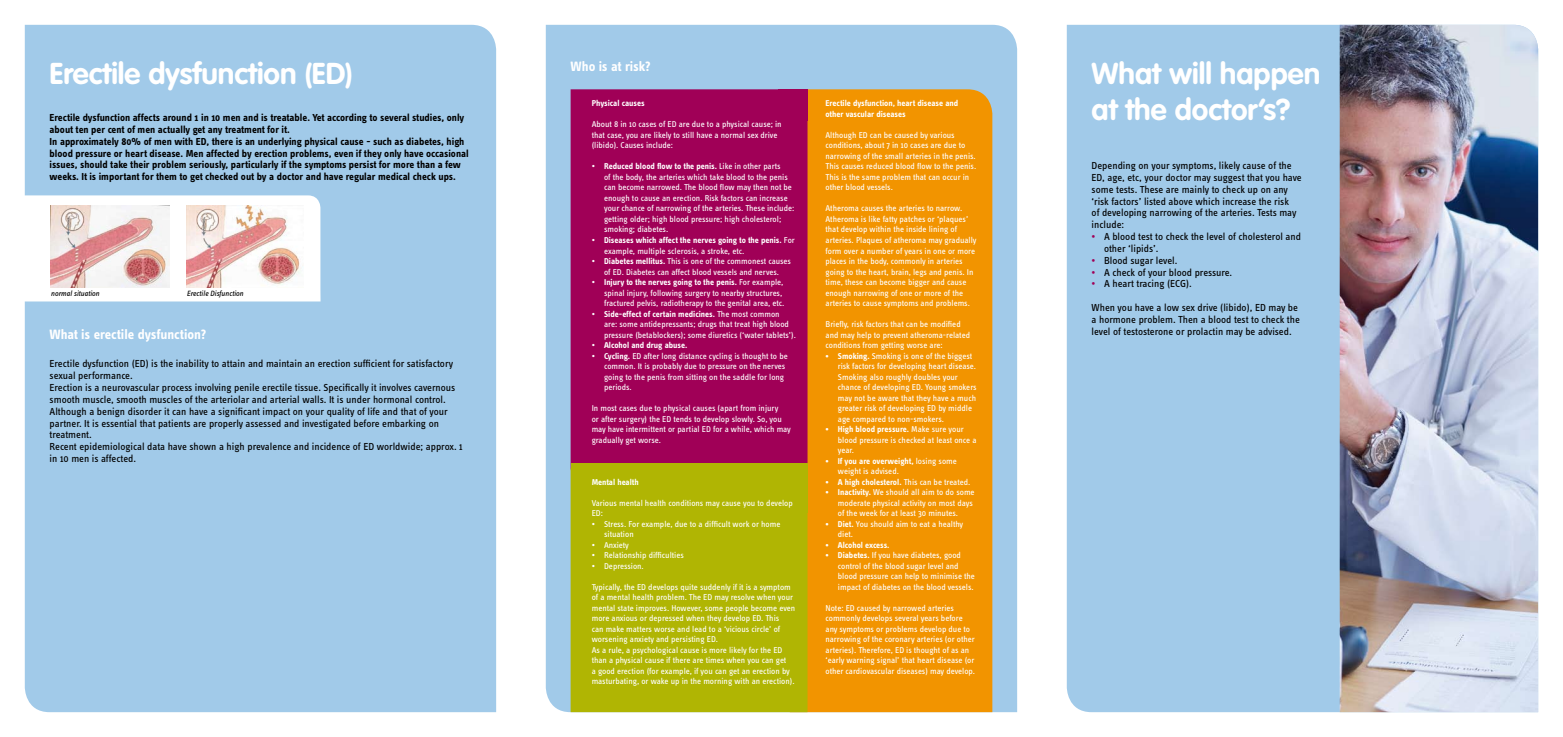
<style>
.page{position:relative;width:1563px;height:737px;background:#fff}
.page>*{position:absolute;margin:0;border:0;box-sizing:border-box;transform-origin:0 0}
.t1{font:700 29.75px/35.7px "VAG Rounded";color:#fff}
.t2{font:700 14px "Info Text";color:#fff}
.t3{font:10.5px/11.8px "Info Text";color:#000}
.t4{font:700 10.5px/11.8px "Info Text";color:#000}
.t5{font:8.75px/10.5px "Info Text";color:#fff}
.t6{font:700 8.75px/10.5px "Info Text";color:#fff}
.t7{font:italic 7.88px "Info Text";color:#000}
.s1{font-weight:700}
.s2{font-weight:400}
.s3{color:#a00057}
</style>
<div class="page">
<div style="left:546px;top:25px;width:471px;height:687px;background:#a1cae9"></div>
<div style="left:807px;top:89px;width:185px;height:623px;background:#f29400"></div>
<div style="left:570px;top:89px;width:237px;height:374px;background:#a00057"></div>
<div style="left:570px;top:512px;width:237px;height:200px;background:#b0b503"></div>
<div style="left:570px;top:463px;width:237px;height:49px;background:#b0b503"></div>
<div style="left:25px;top:25px;width:471px;height:687px;background:#a1cae9"></div>
<div style="left:1067px;top:25px;width:272px;height:687px;background:#a1cae9"></div>
<img style="left:1339px;top:25px;width:199px;height:687px">
<svg style="left:25px;top:195px;width:296px;height:106px"></svg>
<img style="left:51px;top:205px;width:119px;height:82px">
<img style="left:187px;top:205px;width:117px;height:82px">
<div style="left:778px;top:89px;width:29px;height:32px;background:#a00057"></div>
<h1 class="t1" style="left:50px;top:56px;width:305px">Erectile dysfunction (ED)</h1>
<p class="t4" style="left:50px;top:112px;width:420px">Erectile dysfunction affects around 1 in 10 men and is treatable. Yet according to several studies, only about ten per cent of men actually get any treatment for it.<br>In approximately 80% of men with ED, there is an underlying physical cause - such as diabetes, high blood pressure or heart disease. Men affected by erection problems, even if they only have occasional issues, should take their problem seriously, particularly if the symptoms persist for more than a few weeks. It is important for them to get checked out by a doctor and have regular medical check ups.</p>
<p class="t7" style="left:51px;top:289px;width:50px">normal situation</p>
<p class="t7" style="left:187px;top:289px;width:58px">Erectile Disfunction</p>
<h2 class="t2" style="left:50px;top:326px;width:158px">What is erectile dysfunction?</h2>
<p class="t3" style="left:50px;top:358px;width:415px">Erectile dysfunction (ED) is the inability to attain and maintain an erection sufficient for satisfactory sexual performance.<br>Erection is a neurovascular process involving penile erectile tissue. Specifically it involves cavernous smooth muscle, smooth muscles of the arteriolar and arterial walls. It is under hormonal control.<br>Although a benign disorder it can have a significant impact on your quality of life and that of your partner. It is essential that patients are properly assessed and investigated before embarking on treatment.<br>Recent epidemiological data have shown a high prevalence and incidence of ED worldwide; approx. 1 in 10 men is affected.</p>
<h2 class="t2" style="left:570px;top:58px;width:82px">Who is at risk?</h2>
<p class="t6" style="left:592px;top:98px;width:54px">Physical causes</p>
<p class="t5" style="left:592px;top:119px;width:191px">About 8 in 10 cases of ED are due to a physical cause; in that case, you are likely to still have a normal sex drive (libido). Causes include:</p>
<p class="t5" style="left:604px;top:161px;width:192px;text-indent:-12px">• <span class="s1">Reduced blood flow to the penis.</span> Like in other parts<br>of the body, the arteries which take blood to the penis can become narrowed. The blood flow may then not be enough to cause an erection. Risk factors can increase your chance of narrowing of the arteries. These include: getting older; high blood pressure; high cholesterol; smoking; diabetes.</p>
<p class="t6" style="left:604px;top:235px;width:192px;text-indent:-12px"><span class="s2">•</span> Diseases which affect the nerves going to the penis. <span class="s2">For example, multiple sclerosis, a stroke, etc.</span></p>
<p class="t5" style="left:592px;top:256px;width:201px;text-align:center">• <span class="s1">Diabetes mellitus.</span> This is one of the commonest causes of ED. Diabetes can affect blood vessels and nerves.</p>
<p class="t5" style="left:604px;top:277px;width:182px;text-indent:-12px">• <span class="s1">Injury to the nerves going to the penis.</span> For example, spinal injury, following surgery to nearby structures, fractured pelvis, radiotherapy to the genital area, etc.</p>
<p class="t5" style="left:604px;top:308px;width:193px;text-indent:-12px">• <span class="s1">Side-effect of certain medicines.</span> The most common<br>are: some antidepressants; drugs that treat high blood pressure (betablockers); some diuretics (‘water tablets’).</p>
<p class="t6" style="left:592px;top:340px;width:97px"><span class="s2">•</span> Alcohol and drug abuse.</p>
<p class="t5" style="left:604px;top:350px;width:185px;text-indent:-12px">• <span class="s1">Cycling.</span> ED after long distance cycling is thought to be common. It is probably due to pressure on the nerves going to the penis from sitting on the saddle for long periods.</p>
<p class="t5" style="left:592px;top:403px;width:201px">In most cases due to physical causes (apart from injury<br>or after surgery) the ED tends to develop slowly. So, you may have intermittent or partial ED for a while, which may gradually get worse.</p>
<p class="t6" style="left:592px;top:476px;width:49px">Mental health</p>
<p class="t5" style="left:592px;top:497px;width:203px">Various mental health conditions may cause you to develop<br>ED:</p>
<p class="t5" style="left:604px;top:518px;width:178px;text-indent:-12px">• Stress. For example, due to a difficult work or home situation</p>
<p class="t5" style="left:592px;top:539px;width:39px">• Anxiety</p>
<p class="t5" style="left:592px;top:550px;width:94px">• Relationship difficulties</p>
<p class="t5" style="left:592px;top:560px;width:54px">• Depression.</p>
<p class="t5" style="left:592px;top:581px;width:205px">Typically, the ED develops quite suddenly if it is a symptom of a mental health problem. The ED may resolve when your mental state improves. However, some people become even more anxious or depressed when they develop ED. This<br>can make matters worse and lead to a ‘vicious circle’ of worsening anxiety and persisting ED.<br>As a rule, a psychological cause is more likely for the ED than a physical cause if there are times when you can get<br>a good erection (for example, if you can get an erection by masturbating, or wake up in the morning with an erection).</p>
<p class="t6" style="left:825px;top:98px;width:134px">Erectile dysfunction, heart disease and other vascular diseases</p>
<p class="t5" style="left:825px;top:130px;width:152px">Although ED can be caused by various conditions, about 7 in 10 cases are due to narrowing of the small arteries in the penis.<br>This causes reduced blood flow to the penis.<br>This is the same problem that can occur in other blood vessels.</p>
<p class="t5" style="left:825px;top:203px;width:152px">Atheroma causes the arteries to narrow.<br>Atheroma is like fatty patches or ‘plaques’ that develop within the inside lining of arteries. Plaques of atheroma may gradually form over a number of years in one or more places in the body, commonly in arteries going to the heart, brain, legs and penis. In time, these can become bigger and cause enough narrowing of one or more of the arteries to cause symptoms and problems.</p>
<p class="t5" style="left:825px;top:319px;width:146px">Briefly, risk factors that can be modified and may help to prevent atheroma-related conditions from getting worse are:</p>
<p class="t5" style="left:838px;top:350px;width:140px;text-indent:-12px"><span class="s1">• Smoking.</span> Smoking is one of the biggest risk factors for developing heart disease.<br>Smoking also roughly doubles your chance of developing ED. Young smokers may not be aware that they have a much greater risk of developing ED by middle age compared to non-smokers.</p>
<p class="t5" style="left:838px;top:424px;width:140px;text-indent:-12px"><span class="s1">• High blood pressure.</span> Make sure your blood pressure is checked at least once a year.</p>
<p class="t5" style="left:838px;top:455px;width:121px;text-indent:-12px"><span class="s1">• If you are overweight,</span> losing some weight is advised.</p>
<p class="t6" style="left:825px;top:476px;width:146px">• A high cholesterol. <span class="s2">This can be treated.</span></p>
<p class="t5" style="left:838px;top:487px;width:138px;text-indent:-12px"><span class="s1">• Inactivity.</span> We should all aim to do some moderate physical activity on most days of the week for at least 30 minutes.</p>
<p class="t5" style="left:838px;top:518px;width:127px;text-indent:-12px"><span class="s1">• Diet.</span> You should aim to eat a healthy diet.</p>
<p class="t6" style="left:825px;top:539px;width:66px">• Alcohol excess.</p>
<p class="t5" style="left:838px;top:550px;width:139px;text-indent:-12px"><span class="s1">• Diabetes.</span> If you have diabetes, good control of the blood sugar level and blood pressure can help to minimise the impact of diabetes on the blood vessels.</p>
<p class="t5" style="left:825px;top:602px;width:151px">Note: ED caused by narrowed arteries commonly develops several years before any symptoms or problems develop due to narrowing of the coronary arteries (or other arteries). Therefore, ED is thought of as an ‘early warning signal’ that heart disease (or other cardiovascular diseases) may develop.</p>
<h1 class="t1" style="left:1091px;top:55px;width:230px">What will happen at the doctor’s?</h1>
<p class="t3" style="left:1091px;top:160px;width:212px">Depending on your symptoms, likely cause of the ED, age, etc, your doctor may suggest that you have some tests. These are mainly to check up on any ‘risk factors’ listed above which increase the risk<br>of developing narrowing of the arteries. Tests may include:</p>
<p class="t3" style="left:1104px;top:231px;width:199px;text-indent:-12px"><span class="s3">•</span> A blood test to check the level of cholesterol and other ‘lipids’.</p>
<p class="t3" style="left:1091px;top:254px;width:87px"><span class="s3">•</span> Blood sugar level.</p>
<p class="t3" style="left:1091px;top:266px;width:142px"><span class="s3">•</span> A check of your blood pressure.</p>
<p class="t3" style="left:1091px;top:278px;width:102px"><span class="s3">•</span> A heart tracing (ECG).</p>
<p class="t3" style="left:1091px;top:301px;width:210px">When you have a low sex drive (libido), ED may be a hormone problem. Then a blood test to check the level of testosterone or prolactin may be advised.</p>
</div>
